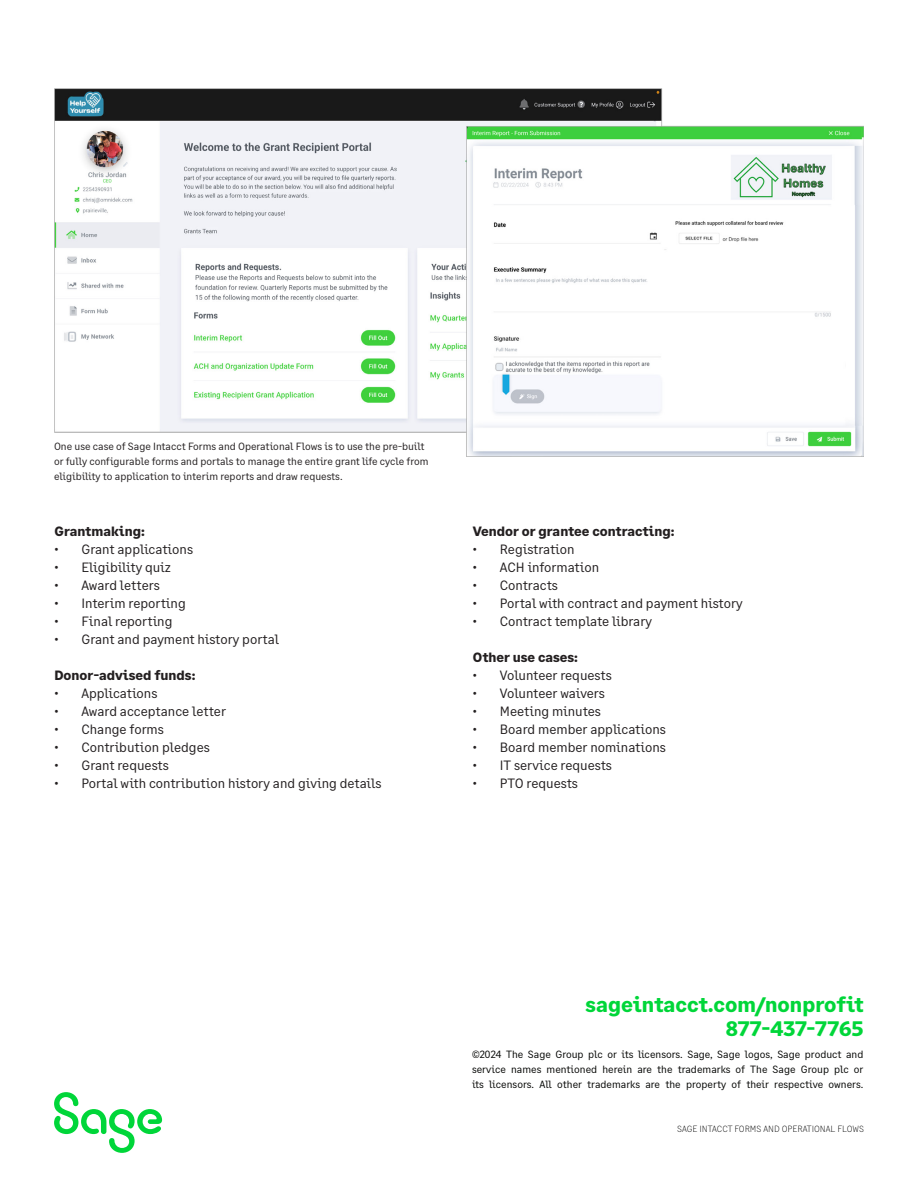
<style>
.page{position:relative;width:918px;height:1188px;background:#fff}
.page>*{position:absolute;margin:0;border:0;box-sizing:border-box;transform-origin:0 0}
.t1{font:700 21px "Sage Text";color:#00d639}
.Body{font:13.5px "Sage Text";color:#231f20}
.Body-2{font:700 13.5px "Sage Text";color:#231f20}
.t2{font:10.5px/15px "Sage Text";color:#040503;text-align:justify}
.t3{font:10.5px/15px "Sage Text";color:#231f20}
.t4{font:300 9px "Sage Text";color:#000}
</style>
<div class="page">
<img style="left:54px;top:89px;width:810px;height:367px">
<svg style="left:54px;top:1092px;width:108px;height:61px"></svg>
<p class="t3" style="left:54px;top:439px;width:376px">One use case of Sage Intacct Forms and Operational Flows is to use the pre-built or fully configurable forms and portals to manage the entire grant life cycle from eligibility to application to interim reports and draw requests.</p>
<p class="Body-2" style="left:54px;top:523px;width:92px">Grantmaking:</p>
<p class="Body" style="left:54px;top:541px;width:140px">• Grant applications</p>
<p class="Body" style="left:54px;top:559px;width:118px">• Eligibility quiz</p>
<p class="Body" style="left:54px;top:577px;width:107px">• Award letters</p>
<p class="Body" style="left:54px;top:595px;width:133px">• Interim reporting</p>
<p class="Body" style="left:54px;top:613px;width:120px">• Final reporting</p>
<p class="Body" style="left:54px;top:631px;width:226px">• Grant and payment history portal</p>
<p class="Body-2" style="left:54px;top:667px;width:143px">Donor-advised funds:</p>
<p class="Body" style="left:54px;top:685px;width:105px">• Applications</p>
<p class="Body" style="left:54px;top:703px;width:173px">• Award acceptance letter</p>
<p class="Body" style="left:54px;top:721px;width:111px">• Change forms</p>
<p class="Body" style="left:54px;top:739px;width:157px">• Contribution pledges</p>
<p class="Body" style="left:54px;top:757px;width:116px">• Grant requests</p>
<p class="Body" style="left:54px;top:775px;width:329px">• Portal with contribution history and giving details</p>
<p class="Body-2" style="left:473px;top:523px;width:203px">Vendor or grantee contracting:</p>
<p class="Body" style="left:473px;top:541px;width:103px">• Registration</p>
<p class="Body" style="left:473px;top:559px;width:128px">• ACH information</p>
<p class="Body" style="left:473px;top:577px;width:87px">• Contracts</p>
<p class="Body" style="left:473px;top:595px;width:271px">• Portal with contract and payment history</p>
<p class="Body" style="left:473px;top:613px;width:181px">• Contract template library</p>
<p class="Body-2" style="left:473px;top:649px;width:107px">Other use cases:</p>
<p class="Body" style="left:473px;top:667px;width:140px">• Volunteer requests</p>
<p class="Body" style="left:473px;top:685px;width:134px">• Volunteer waivers</p>
<p class="Body" style="left:473px;top:703px;width:130px">• Meeting minutes</p>
<p class="Body" style="left:473px;top:721px;width:195px">• Board member applications</p>
<p class="Body" style="left:473px;top:739px;width:195px">• Board member nominations</p>
<p class="Body" style="left:473px;top:757px;width:141px">• IT service requests</p>
<p class="Body" style="left:473px;top:775px;width:107px">• PTO requests</p>
<p class="t1" style="left:586px;top:991px;width:279px">sageintacct.com/nonprofit</p>
<p class="t1" style="left:726px;top:1015px;width:139px">877-437-7765</p>
<p class="t2" style="left:472px;top:1047px;width:393px">©2024 The Sage Group plc or its licensors. Sage, Sage logos, Sage product and service names mentioned herein are the trademarks of The Sage Group plc or its licensors. All other trademarks are the property of their respective owners.</p>
<p class="t4" style="left:677px;top:1124px;width:188px">SAGE INTACCT FORMS AND OPERATIONAL FLOWS</p>
</div>
